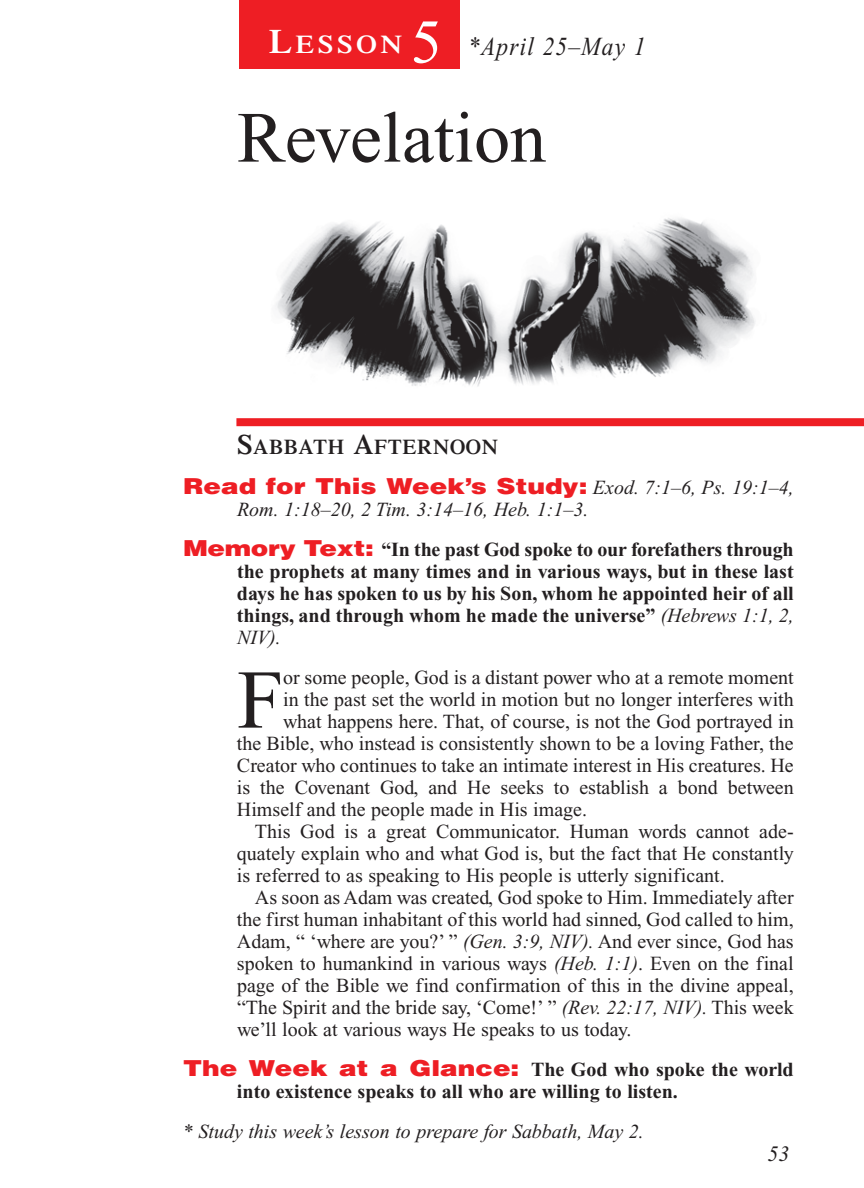
<style>
.page{position:relative;width:864px;height:1188px;background:#fff}
.page>*{position:absolute;margin:0;border:0;box-sizing:border-box;transform-origin:0 0}
.t1{font:83.4px "Times New Roman";color:#231f20}
.t2{font:72px "Times New Roman";color:#231f20}
.t3{font:62px "Times New Roman";color:#fff}
.t4{font:italic 26px "Times New Roman";letter-spacing:.05em;color:#231f20;scale:.9 1}
.t5{font:600 25.6px "Times";letter-spacing:.135em;color:#fff;scale:1.1 1}
.t6{font:900 22px "Helvetica";color:#ee1e24;scale:1.2 1}
.t7{font:italic 22px "Times New Roman";color:#231f20}
.t8{font:600 21px "Times";letter-spacing:.035em;color:#231f20}
.t9{font:20px "Times New Roman";color:#231f20}
.t10{font:700 20px/22px "Times New Roman";color:#231f20}
.t11{font:italic 20px "Times New Roman";color:#231f20}
.s1{font-size:34px}
.s2{font-size:28px}
.s3{font-family:"Times New Roman";font-weight:400;font-style:italic;font-size:20px;color:#231f20}
.s4{font-weight:400;font-style:italic}
.s5{font-family:"Helvetica";font-weight:900;font-size:22px;color:#ee1e24}
.s6{font-style:italic}
</style>
<div class="page">
<div style="left:239px;top:0;width:221px;height:69px;background:#ee1e24"></div>
<img style="left:276px;top:218px;width:479px;height:169px">
<div style="left:236px;top:418px;width:628px;height:8px;background:#ee1e24"></div>
<p class="t5" style="left:269px;top:35px;width:123px"><span class="s1">L</span>ESSON</p>
<h3 class="t3" style="left:411px;top:20px;width:32px">5</h3>
<h3 class="t4" style="left:468px;top:37px;width:199px">*April 25–May 1</h3>
<h2 class="t2" style="left:237px;top:112px;width:311px">Revelation</h2>
<p class="t8" style="left:237px;top:439px;width:263px"><span class="s2">S</span>ABBATH <span class="s2">A</span>FTERNOON</p>
<p class="t6" style="left:183px;top:473px;width:510px">Read for This Week’s Study: <span class="s3">Exod. 7:1–6, Ps. 19:1–4,</span></p>
<p class="t10" style="left:183px;top:491px;width:612px;line-height:40px;text-indent:54px"><span class="s4">Rom. 1:18–20, 2 Tim. 3:14–16, Heb. 1:1–3.<br></span><span class="s5">Memory Text:</span> “In the past God spoke to our forefathers through</p>
<p class="t10" style="left:237px;top:562px;width:558px;text-align:justify">the prophets at many times and in various ways, but in these last days he has spoken to us by his Son, whom he appointed heir of all things, and through whom he made the universe” <span class="s4">(Hebrews 1:1, 2, NIV).</span></p>
<h1 class="t1" style="left:237px;top:670px;width:48px">F</h1>
<p class="t9" style="left:283px;top:670px;width:512px">or some people, God is a distant power who at a remote moment</p>
<p class="t9" style="left:283px;top:692px;width:512px">in the past set the world in motion but no longer interferes with</p>
<p class="t9" style="left:283px;top:714px;width:512px">what happens here. That, of course, is not the God portrayed in</p>
<p class="t9" style="left:237px;top:736px;width:558px">the Bible, who instead is consistently shown to be a loving Father, the</p>
<p class="t9" style="left:237px;top:758px;width:558px">Creator who continues to take an intimate interest in His creatures. He</p>
<p class="t9" style="left:237px;top:780px;width:558px">is the Covenant God, and He seeks to establish a bond between</p>
<p class="t9" style="left:237px;top:802px;width:352px">Himself and the people made in His image.</p>
<p class="t9" style="left:255px;top:824px;width:540px">This God is a great Communicator. Human words cannot ade-</p>
<p class="t9" style="left:237px;top:846px;width:558px">quately explain who and what God is, but the fact that He constantly</p>
<p class="t9" style="left:237px;top:868px;width:489px">is referred to as speaking to His people is utterly significant.</p>
<p class="t9" style="left:255px;top:890px;width:540px">As soon as Adam was created, God spoke to Him. Immediately after</p>
<p class="t9" style="left:237px;top:912px;width:558px">the first human inhabitant of this world had sinned, God called to him,</p>
<p class="t9" style="left:237px;top:934px;width:558px">Adam, “ ‘where are you?’ ” <span class="s6">(Gen. 3:9, NIV).</span> And ever since, God has</p>
<p class="t9" style="left:237px;top:956px;width:558px">spoken to humankind in various ways <span class="s6">(Heb. 1:1)</span>. Even on the final</p>
<p class="t9" style="left:237px;top:978px;width:558px">page of the Bible we find confirmation of this in the divine appeal,</p>
<p class="t9" style="left:237px;top:1000px;width:558px">“The Spirit and the bride say, ‘Come!’ ” <span class="s6">(Rev. 22:17, NIV).</span> This week</p>
<p class="t9" style="left:237px;top:1022px;width:396px">we’ll look at various ways He speaks to us today.</p>
<p class="t10" style="left:237px;top:1060px;width:558px;text-indent:-54px"><span class="s5">The Week at a Glance:</span> The God who spoke the world into existence speaks to all who are willing to listen.</p>
<p class="t11" style="left:183px;top:1124px;width:462px">* Study this week’s lesson to prepare for Sabbath, May 2.</p>
<p class="t7" style="left:767px;top:1146px;width:23px">53</p>
</div>
